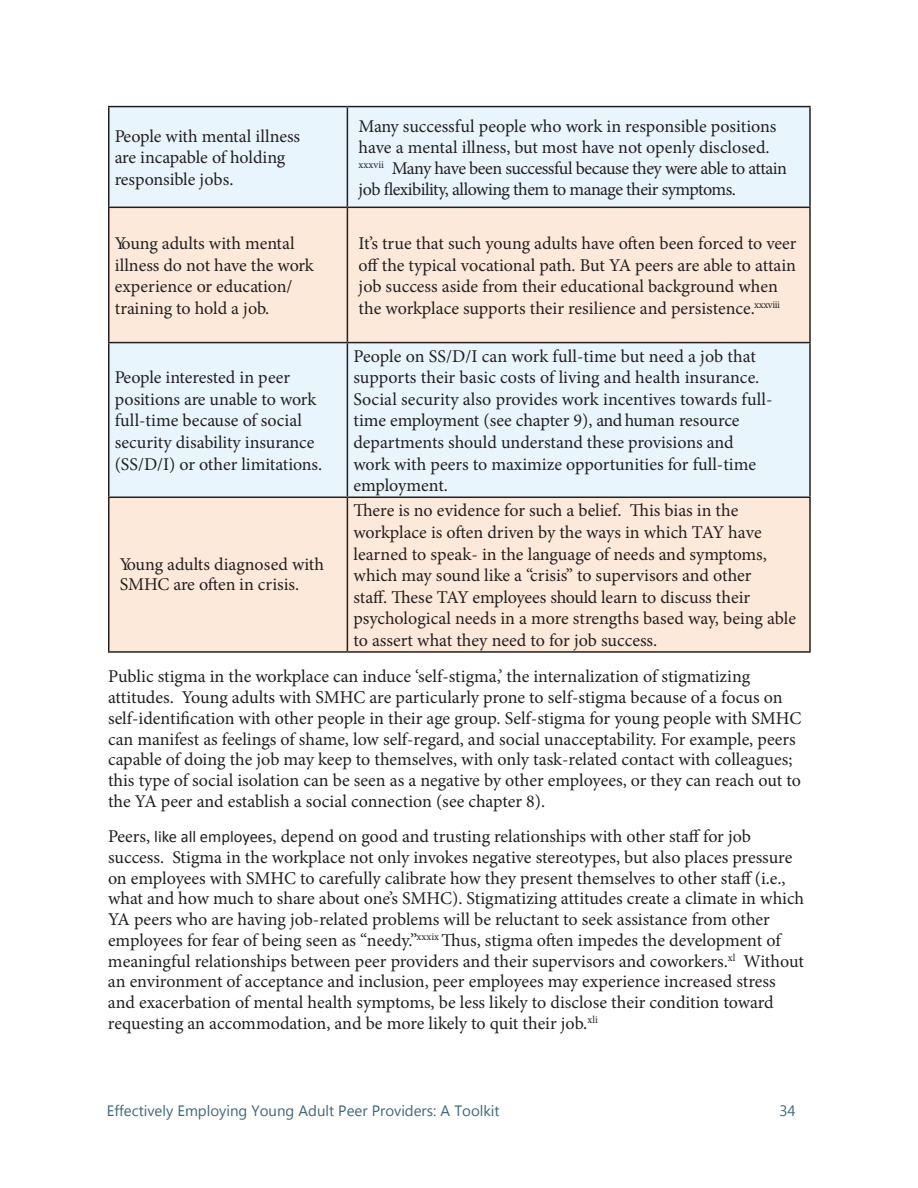
<style>
.page{position:relative;width:918px;height:1188px;background:#fff}
.page>*{position:absolute;margin:0;border:0;box-sizing:border-box;transform-origin:0 0}
.t1{font:18px/21.6px "Minion Pro";color:#231f20}
.t2{font:18px/20.7px "Minion Pro";letter-spacing:-.02em;color:#231f20}
.t3{font:15px "Microsoft New Tai Lue";color:#3d6678}
.s1{font-family:"Calibri";font-size:16.5px}
</style>
<div class="page">
<div style="left:110px;top:107px;width:699px;height:100px;background:#e9f5fd"></div>
<div style="left:110px;top:208px;width:699px;height:443px;background:#fde9d9"></div>
<div style="left:110px;top:343px;width:699px;height:154px;background:#e9f5fd"></div>
<hr style="left:108px;top:106px;width:239px;height:1px;background:#231f20">
<hr style="left:108px;top:107px;width:2px;height:100px;background:#231f20">
<hr style="left:347px;top:106px;width:464px;height:1px;background:#231f20">
<hr style="left:347px;top:107px;width:1px;height:100px;background:#231f20">
<hr style="left:809px;top:107px;width:2px;height:100px;background:#231f20">
<hr style="left:108px;top:207px;width:239px;height:1px;background:#231f20">
<hr style="left:108px;top:208px;width:2px;height:134px;background:#231f20">
<hr style="left:347px;top:207px;width:464px;height:1px;background:#231f20">
<hr style="left:347px;top:208px;width:1px;height:134px;background:#231f20">
<hr style="left:809px;top:208px;width:2px;height:134px;background:#231f20">
<hr style="left:108px;top:342px;width:239px;height:1px;background:#231f20">
<hr style="left:108px;top:343px;width:2px;height:154px;background:#231f20">
<hr style="left:347px;top:342px;width:464px;height:1px;background:#231f20">
<hr style="left:347px;top:343px;width:1px;height:154px;background:#231f20">
<hr style="left:809px;top:343px;width:2px;height:154px;background:#231f20">
<hr style="left:108px;top:497px;width:239px;height:1px;background:#231f20">
<hr style="left:108px;top:498px;width:2px;height:153px;background:#231f20">
<hr style="left:347px;top:497px;width:464px;height:1px;background:#231f20">
<hr style="left:347px;top:498px;width:1px;height:153px;background:#231f20">
<hr style="left:809px;top:498px;width:2px;height:153px;background:#231f20">
<hr style="left:108px;top:651px;width:239px;height:2px;background:#231f20">
<hr style="left:347px;top:651px;width:464px;height:2px;background:#231f20">
<p class="t1" style="left:115px;top:125px;width:187px">People with mental illness are incapable of holding responsible jobs.</p>
<p class="t2" style="left:359px;top:116px;width:430px">Many successful people who work in responsible positions have a mental illness, but most have not openly disclosed. <sup>xxxvii</sup> Many have been successful because they were able to attain job flexibility, allowing them to manage their symptoms.</p>
<p class="t1" style="left:115px;top:233px;width:201px">Young adults with mental illness do not have the work experience or education/ training to hold a job.</p>
<p class="t1" style="left:359px;top:233px;width:439px">It’s true that such young adults have often been forced to veer off the typical vocational path. But YA peers are able to attain job success aside from their educational background when the workplace supports their resilience and persistence.<sup>xxxviii</sup></p>
<p class="t1" style="left:115px;top:367px;width:209px">People interested in peer positions are unable to work full-time because of social security disability insurance (SS/D/I) or other limitations.</p>
<p class="t1" style="left:353px;top:345px;width:421px">People on SS/D/I can work full-time but need a job that supports their basic costs of living and health insurance.<br>Social security also provides work incentives towards full&shy;time employment (see chapter 9), and human resource departments should understand these provisions and work with peers to maximize opportunities for full-time employment.</p>
<p class="t1" style="left:353px;top:500px;width:444px">There is no evidence for such a belief. This bias in the workplace is often driven by the ways in which TAY have learned to speak- in the language of needs and symptoms, which may sound like a “crisis” to supervisors and other<br>staff. These TAY employees should learn to discuss their psychological needs in a more strengths based way, being able to assert what they need to for job success.</p>
<p class="t1" style="left:108px;top:666px;width:695px;line-height:20.7px">Public stigma in the workplace can induce ‘self-stigma,’ the internalization of stigmatizing attitudes. Young adults with SMHC are particularly prone to self-stigma because of a focus on self-identification with other people in their age group. Self-stigma for young people with SMHC can manifest as feelings of shame, low self-regard, and social unacceptability. For example, peers capable of doing the job may keep to themselves, with only task-related contact with colleagues; this type of social isolation can be seen as a negative by other employees, or they can reach out to the YA peer and establish a social connection (see chapter 8).</p>
<p class="t1" style="left:108px;top:826px;width:698px;line-height:20.7px">Peers, <span class="s1">like all employees</span>, depend on good and trusting relationships with other staff for job success. Stigma in the workplace not only invokes negative stereotypes, but also places pressure on employees with SMHC to carefully calibrate how they present themselves to other staff (i.e., what and how much to share about one’s SMHC). Stigmatizing attitudes create a climate in which YA peers who are having job-related problems will be reluctant to seek assistance from other employees for fear of being seen as “needy.”<sup>xxxix</sup> Thus, stigma often impedes the development of meaningful relationships between peer providers and their supervisors and coworkers.<sup>xl</sup> Without an environment of acceptance and inclusion, peer employees may experience increased stress and exacerbation of mental health symptoms, be less likely to disclose their condition toward requesting an accommodation, and be more likely to quit their job.<sup>xli</sup></p>
<p class="t1" style="left:120px;top:555px;width:206px;line-height:20.1px">Young adults diagnosed with<br>SMHC are often in crisis.</p>
<p class="t3" style="left:107px;top:1103px;width:394px">Effectively Employing Young Adult Peer Providers: A Toolkit</p>
<p class="t3" style="left:780px;top:1103px;width:18px">34</p>
</div>
